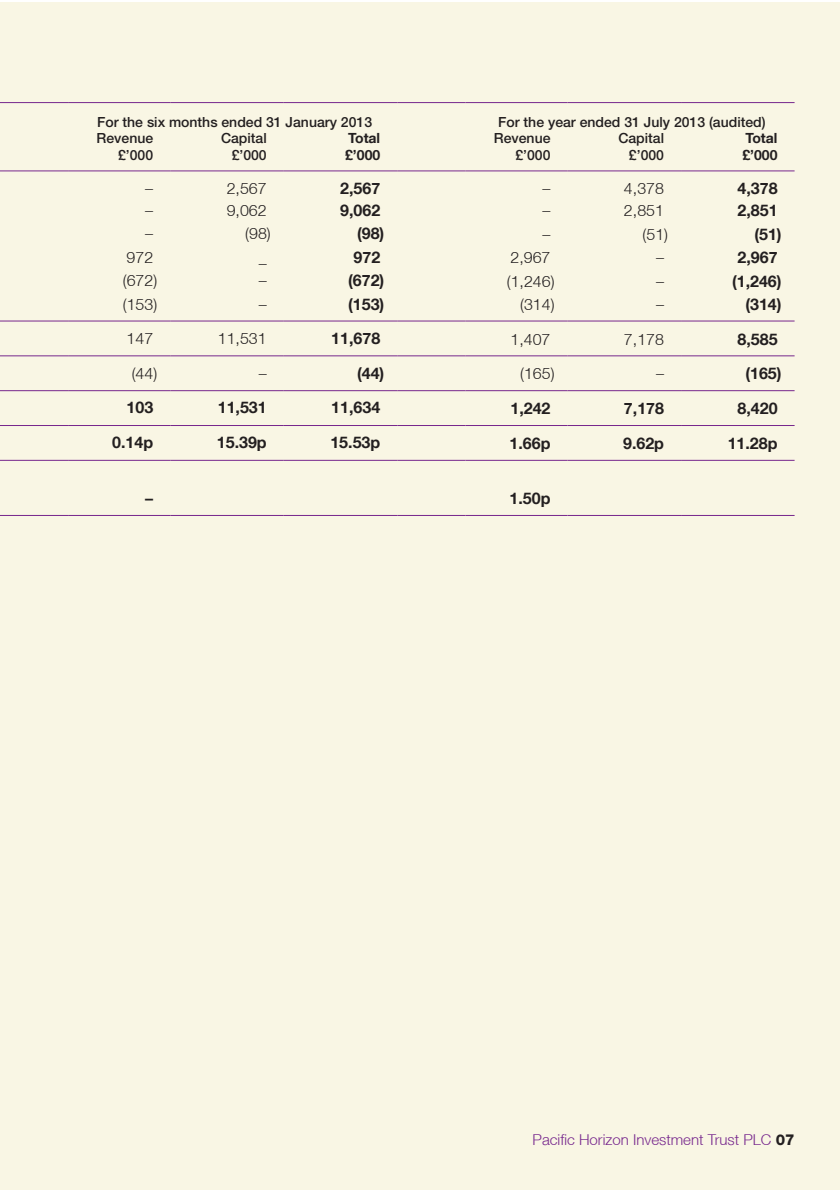
<style>
.page{position:relative;width:840px;height:1191px;background:#fff}
.page>*{position:absolute;margin:0;border:0;box-sizing:border-box;transform-origin:0 0}
.t1{font:700 16px "Helvetica Neue LT";color:#231f20}
.t2{font:300 16px "Helvetica Neue LT";color:#231f20}
.t3{font:300 15px "Helvetica Neue LT";color:#77278d}
.t4{font:500 14px/17px "Helvetica Neue LT Std";color:#231f20;text-align:right}
.t5{font:700 14px/17px "Helvetica Neue LT";color:#231f20}
.s1{font-weight:800;color:#231f20}
</style>
<div class="page">
<div style="left:0;top:2px;width:839px;height:1187px;background:#f9f6e4"></div>
<hr style="left:0;top:425px;width:68px;height:1px;background:#77278d">
<hr style="left:68px;top:425px;width:102px;height:1px;background:#77278d">
<hr style="left:170px;top:425px;width:113px;height:1px;background:#77278d">
<hr style="left:283px;top:425px;width:114px;height:1px;background:#77278d">
<hr style="left:397px;top:425px;width:68px;height:1px;background:#77278d">
<hr style="left:465px;top:425px;width:102px;height:1px;background:#77278d">
<hr style="left:567px;top:425px;width:113px;height:1px;background:#77278d">
<hr style="left:680px;top:425px;width:114px;height:1px;background:#77278d">
<hr style="left:0;top:460px;width:68px;height:1px;background:#77278d">
<hr style="left:68px;top:460px;width:102px;height:1px;background:#77278d">
<hr style="left:170px;top:460px;width:113px;height:1px;background:#77278d">
<hr style="left:283px;top:460px;width:114px;height:1px;background:#77278d">
<hr style="left:397px;top:460px;width:68px;height:1px;background:#77278d">
<hr style="left:465px;top:460px;width:102px;height:1px;background:#77278d">
<hr style="left:567px;top:460px;width:113px;height:1px;background:#77278d">
<hr style="left:680px;top:460px;width:114px;height:1px;background:#77278d">
<hr style="left:0;top:515px;width:68px;height:1px;background:#77278d">
<hr style="left:68px;top:515px;width:102px;height:1px;background:#77278d">
<hr style="left:170px;top:515px;width:113px;height:1px;background:#77278d">
<hr style="left:283px;top:515px;width:114px;height:1px;background:#77278d">
<hr style="left:397px;top:515px;width:68px;height:1px;background:#77278d">
<hr style="left:465px;top:515px;width:102px;height:1px;background:#77278d">
<hr style="left:567px;top:515px;width:113px;height:1px;background:#77278d">
<hr style="left:680px;top:515px;width:114px;height:1px;background:#77278d">
<hr style="left:0;top:102px;width:68px;height:1px;background:#77278d">
<hr style="left:397px;top:102px;width:68px;height:1px;background:#77278d">
<hr style="left:68px;top:102px;width:102px;height:1px;background:#77278d">
<hr style="left:170px;top:102px;width:113px;height:1px;background:#77278d">
<hr style="left:283px;top:102px;width:114px;height:1px;background:#77278d">
<hr style="left:465px;top:102px;width:102px;height:1px;background:#77278d">
<hr style="left:567px;top:102px;width:113px;height:1px;background:#77278d">
<hr style="left:680px;top:102px;width:114px;height:1px;background:#77278d">
<hr style="left:0;top:170px;width:68px;height:1px;background:#77278d">
<hr style="left:68px;top:170px;width:102px;height:1px;background:#77278d">
<hr style="left:170px;top:170px;width:113px;height:1px;background:#77278d">
<hr style="left:283px;top:170px;width:114px;height:1px;background:#77278d">
<hr style="left:0;top:355px;width:68px;height:1px;background:#77278d">
<hr style="left:68px;top:355px;width:102px;height:1px;background:#77278d">
<hr style="left:170px;top:355px;width:113px;height:1px;background:#77278d">
<hr style="left:283px;top:355px;width:114px;height:1px;background:#77278d">
<hr style="left:397px;top:355px;width:68px;height:1px;background:#77278d">
<hr style="left:465px;top:355px;width:102px;height:1px;background:#77278d">
<hr style="left:567px;top:355px;width:113px;height:1px;background:#77278d">
<hr style="left:680px;top:355px;width:114px;height:1px;background:#77278d">
<hr style="left:0;top:390px;width:68px;height:1px;background:#77278d">
<hr style="left:68px;top:390px;width:102px;height:1px;background:#77278d">
<hr style="left:170px;top:390px;width:113px;height:1px;background:#77278d">
<hr style="left:283px;top:390px;width:114px;height:1px;background:#77278d">
<hr style="left:397px;top:390px;width:68px;height:1px;background:#77278d">
<hr style="left:465px;top:390px;width:102px;height:1px;background:#77278d">
<hr style="left:567px;top:390px;width:113px;height:1px;background:#77278d">
<hr style="left:680px;top:390px;width:114px;height:1px;background:#77278d">
<hr style="left:397px;top:170px;width:68px;height:1px;background:#77278d">
<hr style="left:465px;top:170px;width:102px;height:1px;background:#77278d">
<hr style="left:567px;top:170px;width:113px;height:1px;background:#77278d">
<hr style="left:680px;top:170px;width:114px;height:1px;background:#77278d">
<hr style="left:567px;top:320px;width:113px;height:1px;background:#77278d">
<hr style="left:680px;top:320px;width:114px;height:1px;background:#77278d">
<hr style="left:0;top:320px;width:68px;height:1px;background:#77278d">
<hr style="left:170px;top:320px;width:113px;height:1px;background:#77278d">
<hr style="left:283px;top:320px;width:114px;height:1px;background:#77278d">
<hr style="left:397px;top:320px;width:68px;height:1px;background:#77278d">
<hr style="left:465px;top:320px;width:102px;height:1px;background:#77278d">
<hr style="left:68px;top:320px;width:102px;height:1px;background:#77278d">
<p class="t4" style="left:97px;top:113px;width:276px">For the six months ended 31 January 2013</p>
<p class="t4" style="left:498px;top:113px;width:269px">For the year ended 31 July 2013 (audited)</p>
<p class="t4" style="left:97px;top:129px;width:58px">Revenue £’000</p>
<p class="t4" style="left:221px;top:129px;width:47px">Capital £’000</p>
<p class="t5" style="left:345px;top:129px;width:37px">Total £’000</p>
<p class="t4" style="left:493px;top:129px;width:58px">Revenue £’000</p>
<p class="t4" style="left:618px;top:129px;width:47px">Capital £’000</p>
<p class="t5" style="left:742px;top:129px;width:37px">Total £’000</p>
<p class="t2" style="left:145px;top:178px;width:9px">–</p>
<p class="t2" style="left:226px;top:178px;width:42px">2,567</p>
<p class="t1" style="left:340px;top:178px;width:42px">2,567</p>
<p class="t2" style="left:542px;top:178px;width:9px">–</p>
<p class="t2" style="left:623px;top:178px;width:42px">4,378</p>
<p class="t1" style="left:737px;top:178px;width:42px">4,378</p>
<p class="t2" style="left:145px;top:201px;width:9px">–</p>
<p class="t2" style="left:226px;top:201px;width:42px">9,062</p>
<p class="t1" style="left:340px;top:201px;width:42px">9,062</p>
<p class="t2" style="left:542px;top:201px;width:9px">–</p>
<p class="t2" style="left:623px;top:201px;width:42px">2,851</p>
<p class="t1" style="left:737px;top:201px;width:42px">2,851</p>
<p class="t2" style="left:145px;top:224px;width:9px">–</p>
<p class="t2" style="left:245px;top:224px;width:27px">(98)</p>
<p class="t1" style="left:357px;top:224px;width:29px">(98)</p>
<p class="t2" style="left:542px;top:224px;width:9px">–</p>
<p class="t2" style="left:642px;top:224px;width:27px">(51)</p>
<p class="t1" style="left:754px;top:224px;width:29px">(51)</p>
<p class="t2" style="left:126px;top:247px;width:28px">972</p>
<p class="t2" style="left:258px;top:247px;width:9px">_</p>
<p class="t1" style="left:353px;top:247px;width:28px">972</p>
<p class="t2" style="left:510px;top:248px;width:42px">2,967</p>
<p class="t2" style="left:655px;top:248px;width:9px">–</p>
<p class="t1" style="left:737px;top:248px;width:42px">2,967</p>
<p class="t2" style="left:123px;top:271px;width:36px">(672)</p>
<p class="t2" style="left:258px;top:271px;width:9px">–</p>
<p class="t1" style="left:348px;top:270px;width:38px">(672)</p>
<p class="t2" style="left:506px;top:271px;width:49px">(1,246)</p>
<p class="t2" style="left:655px;top:271px;width:9px">–</p>
<p class="t1" style="left:731px;top:271px;width:51px">(1,246)</p>
<p class="t2" style="left:123px;top:294px;width:36px">(153)</p>
<p class="t2" style="left:258px;top:294px;width:9px">–</p>
<p class="t1" style="left:348px;top:294px;width:38px">(153)</p>
<p class="t2" style="left:520px;top:294px;width:36px">(314)</p>
<p class="t2" style="left:655px;top:294px;width:9px">–</p>
<p class="t1" style="left:745px;top:294px;width:38px">(314)</p>
<p class="t2" style="left:126px;top:328px;width:28px">147</p>
<p class="t2" style="left:218px;top:328px;width:50px">11,531</p>
<p class="t1" style="left:331px;top:328px;width:50px">11,678</p>
<p class="t2" style="left:510px;top:329px;width:42px">1,407</p>
<p class="t2" style="left:623px;top:329px;width:42px">7,178</p>
<p class="t1" style="left:737px;top:329px;width:42px">8,585</p>
<p class="t2" style="left:132px;top:363px;width:27px">(44)</p>
<p class="t2" style="left:258px;top:363px;width:9px">–</p>
<p class="t1" style="left:357px;top:363px;width:29px">(44)</p>
<p class="t2" style="left:520px;top:364px;width:36px">(165)</p>
<p class="t2" style="left:655px;top:364px;width:9px">–</p>
<p class="t1" style="left:745px;top:364px;width:38px">(165)</p>
<p class="t1" style="left:126px;top:398px;width:28px">103</p>
<p class="t1" style="left:218px;top:398px;width:50px">11,531</p>
<p class="t1" style="left:331px;top:398px;width:50px">11,634</p>
<p class="t1" style="left:510px;top:398px;width:42px">1,242</p>
<p class="t1" style="left:623px;top:398px;width:42px">7,178</p>
<p class="t1" style="left:737px;top:398px;width:42px">8,420</p>
<p class="t1" style="left:112px;top:433px;width:42px">0.14p</p>
<p class="t1" style="left:217px;top:433px;width:51px">15.39p</p>
<p class="t1" style="left:330px;top:433px;width:51px">15.53p</p>
<p class="t1" style="left:509px;top:433px;width:42px">1.66p</p>
<p class="t1" style="left:622px;top:433px;width:42px">9.62p</p>
<p class="t1" style="left:727px;top:433px;width:51px">11.28p</p>
<p class="t1" style="left:145px;top:488px;width:9px">–</p>
<p class="t1" style="left:509px;top:488px;width:42px">1.50p</p>
<p class="t3" style="left:532px;top:1130px;width:263px">Pacific Horizon Investment Trust PLC <span class="s1">07</span></p>
</div>
